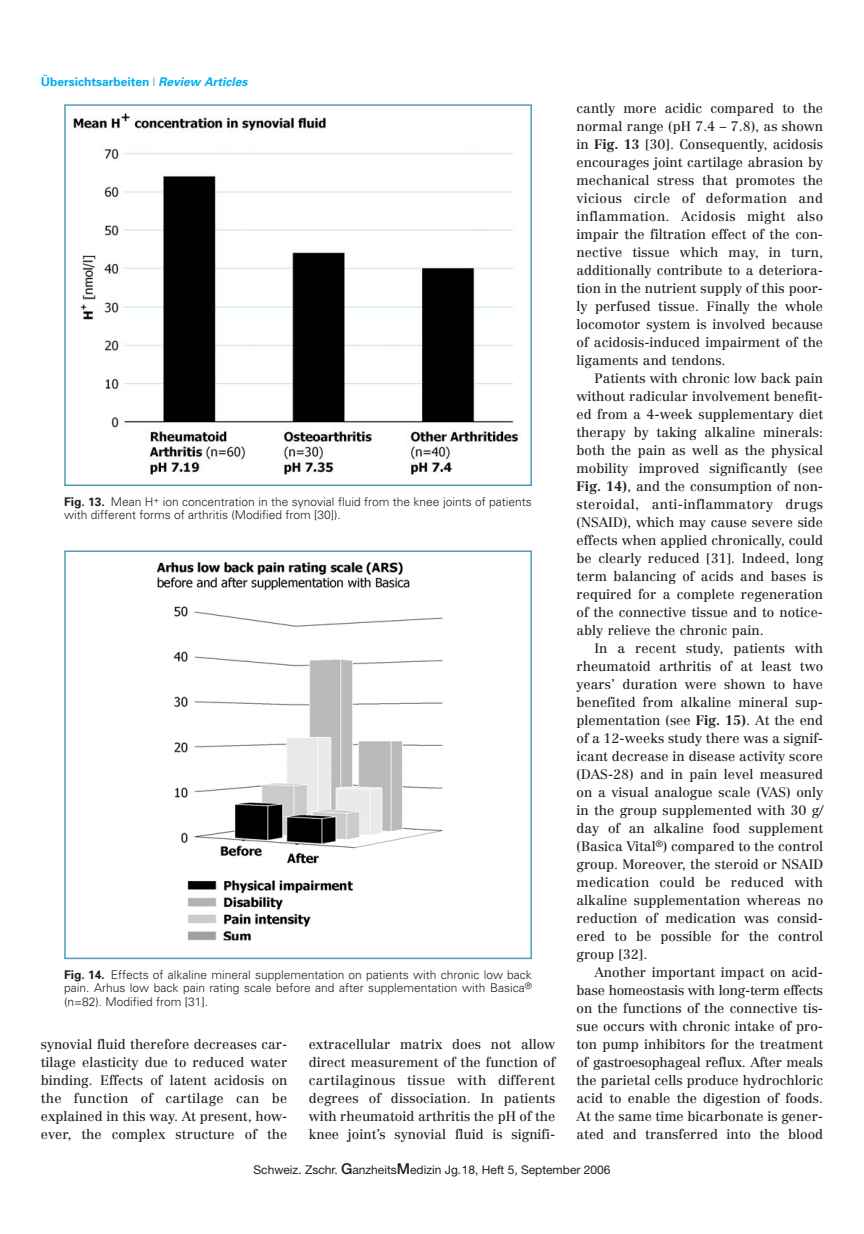
<style>
.page{position:relative;width:864px;height:1234px;background:#fff}
.page>*{position:absolute;margin:0;border:0;box-sizing:border-box;transform-origin:0 0}
.t1{font:13.5px/18px "Centennial";color:#231f20;text-align:justify}
.t2{font:300 12px/13.5px "Univers";color:#231f20}
.t3{font:12px "Helvetica Neue";color:#231f20}
.t4{font:700 12px "Univers";color:#00aeef}
.s1{font-style:italic}
.s2{font-weight:700}
.s3{font-weight:500;font-size:15px}
</style>
<div class="page">
<img style="left:73px;top:113px;width:446px;height:362px">
<div style="left:64px;top:104px;width:468px;height:382px;border:2px solid #519cba"></div>
<img style="left:157px;top:562px;width:286px;height:379px">
<div style="left:64px;top:550px;width:468px;height:408px;border:2px solid #519cba"></div>
<p class="t4" style="left:41px;top:77px;width:211px">Übersichtsarbeiten ❘ <span class="s1">Review Articles</span></p>
<p class="t1" style="left:577px;top:100px;width:248px">cantly more acidic compared to the normal range (pH 7.4 – 7.8), as shown in <span class="s2">Fig. 13</span> [30]. Consequently, acidosis encourages joint cartilage abrasion by mechanical stress that promotes the vicious circle of deformation and inflammation. Acidosis might also impair the filtration effect of the con&shy;nective tissue which may, in turn, additionally contribute to a deteriora&shy;tion in the nutrient supply of this poor&shy;ly perfused tissue. Finally the whole locomotor system is involved because of acidosis-induced impairment of the ligaments and tendons.</p>
<p class="t1" style="left:577px;top:370px;width:248px;text-indent:18px">Patients with chronic low back pain without radicular involvement benefit&shy;ed from a 4-week supplementary diet therapy by taking alkaline minerals: both the pain as well as the physical mobility improved significantly (see <span class="s2">Fig. 14)</span>, and the consumption of non&shy;steroidal, anti-inflammatory drugs (NSAID), which may cause severe side effects when applied chronically, could be clearly reduced [31]. Indeed, long term balancing of acids and bases is required for a complete regeneration of the connective tissue and to notice&shy;ably relieve the chronic pain.</p>
<p class="t1" style="left:577px;top:640px;width:248px;text-indent:18px">In a recent study, patients with rheumatoid arthritis of at least two years’ duration were shown to have benefited from alkaline mineral sup&shy;plementation (see <span class="s2">Fig. 15)</span>. At the end of a 12-weeks study there was a signif&shy;icant decrease in disease activity score (DAS-28) and in pain level measured on a visual analogue scale (VAS) only in the group supplemented with 30 g/ day of an alkaline food supplement (Basica Vital<sup>®</sup>) compared to the control group. Moreover, the steroid or NSAID medication could be reduced with alkaline supplementation whereas no reduction of medication was consid&shy;ered to be possible for the control group [32].</p>
<p class="t1" style="left:577px;top:964px;width:248px;text-indent:18px">Another important impact on acid&shy;base homeostasis with long-term effects on the functions of the connective tis&shy;sue occurs with chronic intake of pro&shy;ton pump inhibitors for the treatment of gastroesophageal reflux. After meals the parietal cells produce hydrochloric acid to enable the digestion of foods.<br>At the same time bicarbonate is gener&shy;ated and transferred into the blood</p>
<p class="t3" style="left:254px;top:1165px;width:358px">Schweiz. Zschr. <span class="s3">G</span>anzheits<span class="s3">M</span>edizin Jg.18, Heft 5, September 2006</p>
<p class="t2" style="left:64px;top:495px;width:469px"><span class="s2">Fig. 13.</span> Mean H<sup>+</sup> ion concentration in the synovial fluid from the knee joints of patients with different forms of arthritis (Modified from [30]).</p>
<p class="t2" style="left:64px;top:968px;width:469px;text-align:justify"><span class="s2">Fig. 14.</span> Effects of alkaline mineral supplementation on patients with chronic low back pain. Arhus low back pain rating scale before and after supplementation with Basica<sup>® </sup>(n=82). Modified from [31].</p>
<p class="t1" style="left:41px;top:1036px;width:248px">synovial fluid therefore decreases car&shy;tilage elasticity due to reduced water binding. Effects of latent acidosis on the function of cartilage can be explained in this way. At present, how&shy;ever, the complex structure of the</p>
<p class="t1" style="left:309px;top:1036px;width:248px">extracellular matrix does not allow direct measurement of the function of cartilaginous tissue with different degrees of dissociation. In patients with rheumatoid arthritis the pH of the knee joint’s synovial fluid is signifi-</p>
</div>
